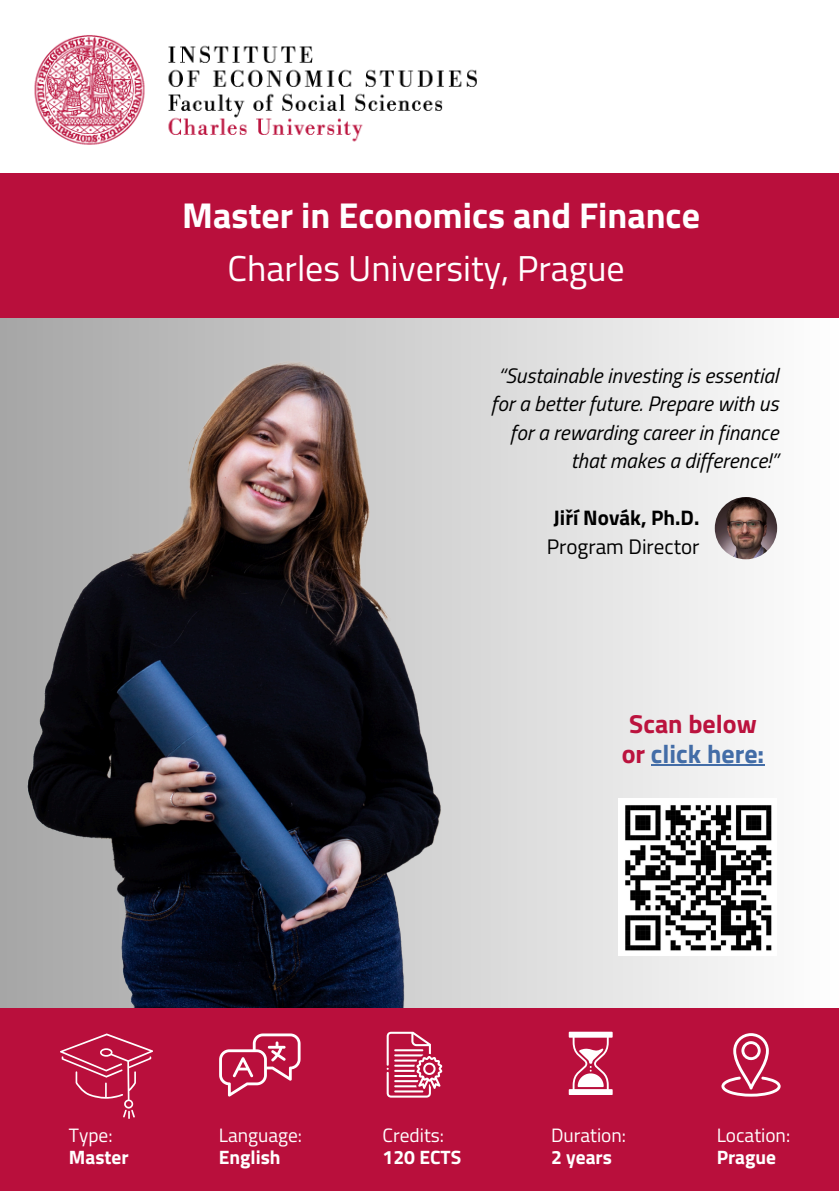
<style>
.page{position:relative;width:839px;height:1191px;background:#fff}
.page>*{position:absolute;margin:0;border:0;box-sizing:border-box;transform-origin:0 0}
.t1{font:700 36px "Titillium Web";color:#fff}
.t2{font:36px "Titillium Web";color:#fff}
.t3{font:700 26px/30px "Titillium Web";color:#bb133e}
.t4{font:italic 21px "Titillium Web";color:#000}
.t5{font:700 21px "Titillium Web";color:#000}
.t6{font:21px "Titillium Web";color:#000}
.t7{font:19.4px "Titillium Web";color:#fff}
.t8{font:700 19.4px "Titillium Web";color:#fff}
.s1{color:#436da7}
</style>
<div class="page">
<svg style="left:494px;top:317px;width:344px;height:691px"></svg>
<div style="left:0;top:173px;width:838px;height:144px;background:#b90f3c"></div>
<img style="left:0;top:314px;width:494px;height:694px">
<img style="left:0;top:35px;width:627px;height:171px">
<img style="left:618px;top:798px;width:158px;height:158px">
<div style="left:0;top:1008px;width:838px;height:183px;background:#b90f3c"></div>
<svg style="left:568px;top:1032px;width:44px;height:63px"></svg>
<svg style="left:721px;top:1033px;width:59px;height:63px"></svg>
<svg style="left:219px;top:1034px;width:81px;height:63px;background:#c74063"></svg>
<img style="left:714px;top:497px;width:63px;height:62px;border-radius:50%">
<svg style="left:386px;top:1032px;width:56px;height:66px"></svg>
<svg style="left:60px;top:1034px;width:93px;height:85px;background:#c02850"></svg>
<hr style="left:651px;top:764px;width:113px;height:2px;background:#436da7">
<p class="t1" style="left:182px;top:187px;width:519px">Master in Economics and Finance</p>
<p class="t2" style="left:227px;top:240px;width:398px">Charles University, Prague</p>
<p class="t4" style="left:498px;top:359px;width:281px">“Sustainable investing is essential</p>
<p class="t4" style="left:491px;top:388px;width:289px">for a better future. Prepare with us</p>
<p class="t4" style="left:510px;top:416px;width:270px">for a rewarding career in finance</p>
<h1 class="t4" style="left:571px;top:445px;width:209px">that makes a difference!”</h1>
<p class="t5" style="left:553px;top:502px;width:147px">Jiří Novák, Ph.D.</p>
<p class="t6" style="left:546px;top:530px;width:154px">Program Director</p>
<p class="t3" style="left:621px;top:708px;width:144px">Scan below or <span class="s1">click here:</span></p>
<p class="t7" style="left:69px;top:1120px;width:45px">Type:</p>
<p class="t8" style="left:69px;top:1142px;width:61px">Master</p>
<p class="t7" style="left:219px;top:1120px;width:85px">Language:</p>
<h3 class="t8" style="left:219px;top:1142px;width:63px">English</h3>
<p class="t7" style="left:382px;top:1120px;width:63px">Credits:</p>
<p class="t8" style="left:382px;top:1142px;width:80px">120 ECTS</p>
<p class="t7" style="left:551px;top:1120px;width:77px">Duration:</p>
<p class="t8" style="left:551px;top:1142px;width:62px">2 years</p>
<p class="t7" style="left:716px;top:1120px;width:75px">Location:</p>
<p class="t8" style="left:716px;top:1142px;width:61px">Prague</p>
</div>
